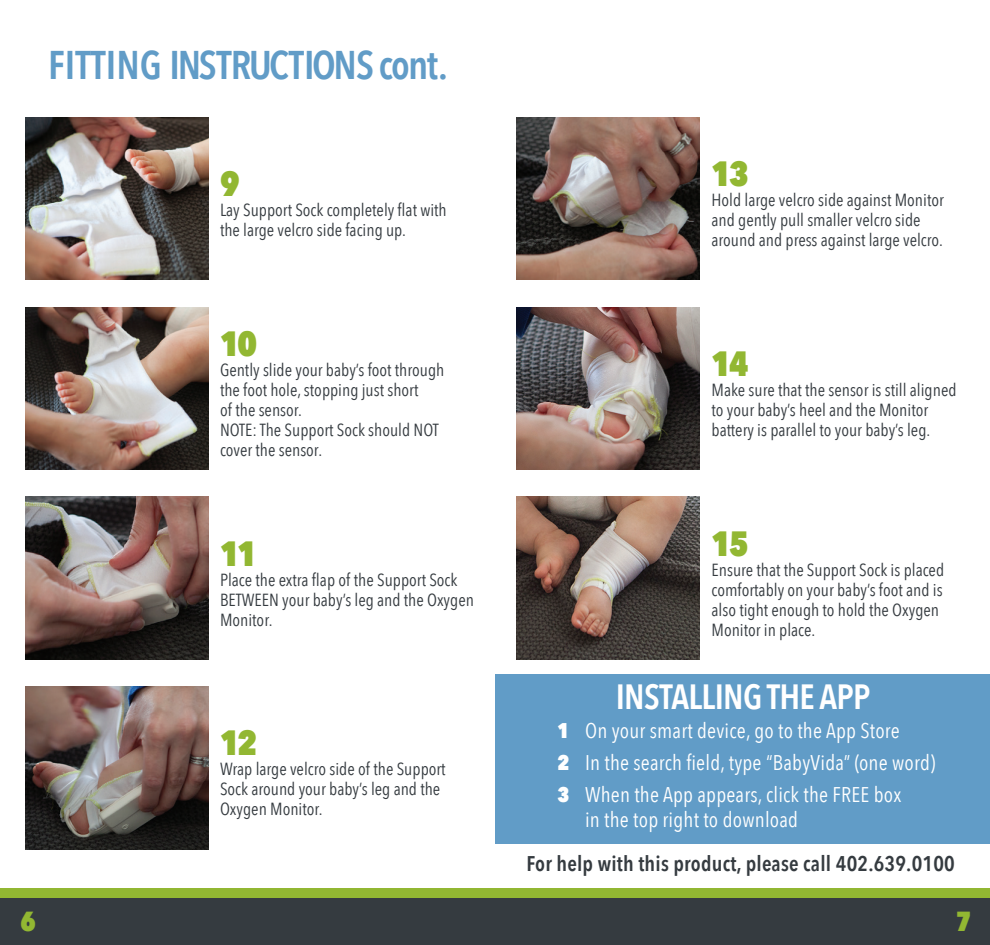
<style>
.page{position:relative;width:990px;height:945px;background:#fff}
.page>*{position:absolute;margin:0;border:0;box-sizing:border-box;transform-origin:0 0}
.t1{font:600 40px "Avenir Next Condensed";letter-spacing:-.02em;color:#619cc7}
.t2{font:600 35px "Avenir Next Condensed";letter-spacing:-.02em;color:#fff}
.t3{font:800 35px "Avenir Next Condensed";letter-spacing:-.06em;color:#92b732}
.t4{font:800 27.5px "Avenir Next Condensed";color:#92b732}
.t5{font:21.25px/32.2px "Avenir Next Condensed";letter-spacing:.01em;color:#fff}
.t6{font:600 21.25px "Avenir Next Condensed";letter-spacing:.01em;color:#353b40}
.t7{font:17.5px/20px "Avenir Next Condensed";color:#353b40}
.s1{font-weight:800}
</style>
<div class="page">
<div style="left:495px;top:674px;width:495px;height:170px;background:#619cc7"></div>
<div style="left:0;top:888px;width:990px;height:10px;background:#92b732"></div>
<div style="left:0;top:898px;width:990px;height:47px;background:#353b40"></div>
<img style="left:25px;top:117px;width:183px;height:163px">
<img style="left:25px;top:497px;width:183px;height:162px">
<img style="left:25px;top:307px;width:183px;height:163px">
<img style="left:25px;top:687px;width:183px;height:162px">
<img style="left:517px;top:117px;width:183px;height:163px">
<img style="left:517px;top:497px;width:183px;height:162px">
<img style="left:517px;top:307px;width:183px;height:163px">
<h1 class="t1" style="left:48px;top:30px;width:401px">FITTING INSTRUCTIONS cont.</h1>
<h2 class="t3" style="left:220px;top:162px;width:21px">9</h2>
<p class="t7" style="left:220px;top:199px;width:228px">Lay Support Sock completely flat with the large velcro side facing up.</p>
<h2 class="t3" style="left:220px;top:322px;width:39px">10</h2>
<p class="t7" style="left:220px;top:359px;width:226px">Gently slide your baby’s foot through the foot hole, stopping just short<br>of the sensor.<br>NOTE: The Support Sock should NOT cover the sensor.</p>
<h2 class="t3" style="left:220px;top:531px;width:39px">11</h2>
<p class="t7" style="left:220px;top:569px;width:256px">Place the extra flap of the Support Sock<br>BETWEEN your baby’s leg and the Oxygen<br>Monitor.</p>
<h2 class="t3" style="left:220px;top:721px;width:39px">12</h2>
<p class="t7" style="left:220px;top:758px;width:227px">Wrap large velcro side of the Support<br>Sock around your baby’s leg and the<br>Oxygen Monitor.</p>
<h2 class="t3" style="left:712px;top:152px;width:39px">13</h2>
<p class="t7" style="left:712px;top:189px;width:234px">Hold large velcro side against Monitor and gently pull smaller velcro side around and press against large velcro.</p>
<h2 class="t3" style="left:712px;top:342px;width:39px">14</h2>
<p class="t7" style="left:712px;top:379px;width:247px">Make sure that the sensor is still aligned to your baby’s heel and the Monitor battery is parallel to your baby’s leg.</p>
<h2 class="t3" style="left:712px;top:521px;width:39px">15</h2>
<p class="t7" style="left:712px;top:559px;width:234px">Ensure that the Support Sock is placed comfortably on your baby’s foot and is also tight enough to hold the Oxygen<br>Monitor in place.</p>
<h2 class="t2" style="left:616px;top:667px;width:256px">INSTALLING THE APP</h2>
<p class="t5" style="left:558px;top:713px;width:379px"><span class="s1">1</span> On your smart device, go to the App Store<br><span class="s1">2</span> In the search field, type “BabyVida” (one word)<br><span class="s1">3</span> When the App appears, click the FREE box</p>
<p class="t5" style="left:585px;top:803px;width:215px">in the top right to download</p>
<p class="t6" style="left:527px;top:845px;width:430px">For help with this product, please call 402.639.0100</p>
<h3 class="t4" style="left:20px;top:904px;width:17px">6</h3>
<h3 class="t4" style="left:956px;top:904px;width:17px">7</h3>
</div>
